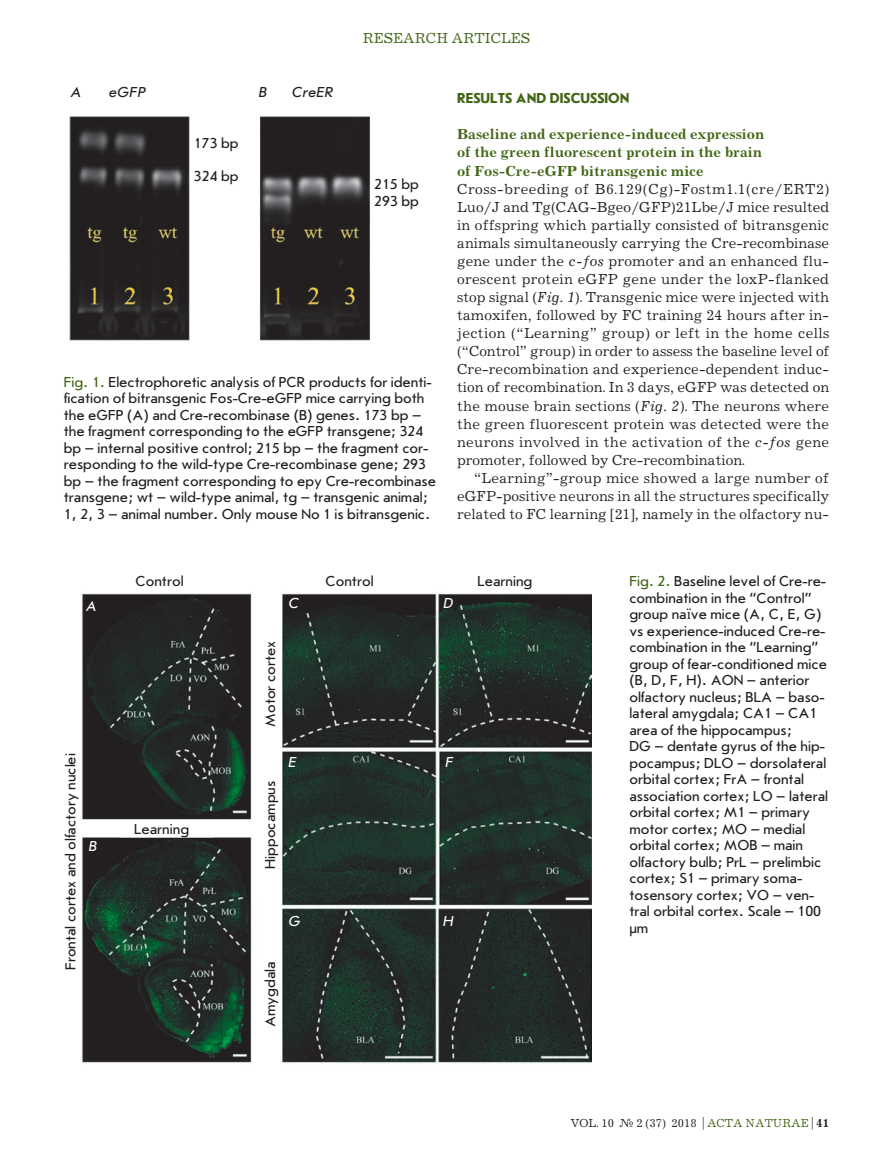
<style>
.page{position:relative;width:893px;height:1170px;background:#fff}
.page>*{position:absolute;margin:0;border:0;box-sizing:border-box;transform-origin:0 0}
.Подпись_Фото{font:15px/16.5px "Journal Sans C";color:#231f20}
.Текст_без_Отступа{font:15px/18px "Journal C";color:#231f20;text-align:justify}
.Текст{font:15px/18px "Journal C";color:#231f20;text-align:justify}
.subhead2{font:700 15px/18px "Journal C";color:#426616}
.subhead1{font:700 15px "Journal Sans C";color:#426616}
.t1{font:15px "Journal C";color:#426616}
.Подпись_Фото-2{font:italic 15px "Journal Sans C";color:#231f20}
.Подпись_Фото-3{font:italic 15px "Journal Sans C";color:#fff}
.t2{font:12px "Journal C";color:#231f20}
.s1{color:#426616}
.s2{font-style:italic}
.s3{font-family:"Newton C Pro"}
.s4{font-weight:700}
</style>
<div class="page">
<img style="left:69px;top:116px;width:301px;height:225px">
<img style="left:81px;top:593px;width:511px;height:471px">
<p class="t1" style="left:363px;top:31px;width:169px">RESEARCH ARTICLES</p>
<p class="Подпись_Фото-2" style="left:71px;top:84px;width:11px">A</p>
<p class="Подпись_Фото-2" style="left:108px;top:84px;width:39px">eGFP</p>
<p class="Подпись_Фото-2" style="left:259px;top:84px;width:10px">B</p>
<p class="Подпись_Фото-2" style="left:292px;top:84px;width:43px">CreER</p>
<p class="Подпись_Фото" style="left:194px;top:135px;width:46px">173 bp</p>
<p class="Подпись_Фото" style="left:194px;top:168px;width:46px">324 bp</p>
<p class="Подпись_Фото" style="left:374px;top:177px;width:46px">215 bp</p>
<p class="Подпись_Фото" style="left:374px;top:193px;width:46px">293 bp</p>
<p class="Подпись_Фото" style="left:64px;top:374px;width:374px"><span class="s1">Fig. 1.</span> Electrophoretic analysis of PCR products for identi&shy;fication of bitransgenic Fos-Cre-eGFP mice carrying both the eGFP (A) and Cre-recombinase (B) genes. 173 bp – the fragment corresponding to the eGFP transgene; 324 bp – internal positive control; 215 bp – the fragment cor&shy;responding to the wild-type Cre-recombinase gene; 293 bp – the fragment corresponding to еру Cre-recombinase transgene; wt – wild-type animal, tg – transgenic animal; 1, 2, 3 – animal number. Only mouse No 1 is bitransgenic.</p>
<p class="subhead1" style="left:457px;top:90px;width:174px">RESULTS AND DISCUSSION</p>
<p class="subhead2" style="left:457px;top:126px;width:309px">Baseline and experience-induced expression of the green fluorescent protein in the brain of Fos-Cre-eGFP bitransgenic mice</p>
<p class="Текст_без_Отступа" style="left:457px;top:180px;width:374px">Cross-breeding of B6.129(Cg)-Fostm1.1(cre/ERT2)<br>Luo/J and Tg(CAG-Bgeo/GFP)21Lbe/J mice resulted in offspring which partially consisted of bitransgenic animals simultaneously carrying the Cre-recombinase gene under the <span class="s2">c-fos</span> promoter and an enhanced flu&shy;orescent protein eGFP gene under the loxP-flanked stop signal (<span class="s2">Fig. 1</span>). Transgenic mice were injected with tamoxifen, followed by FC training 24 hours after in&shy;jection (“Learning” group) or left in the home cells (“Control” group) in order to assess the baseline level of Cre-recombination and experience-dependent induc&shy;tion of recombination. In 3 days, eGFP was detected on the mouse brain sections (<span class="s2">Fig. 2</span>). The neurons where the green fluorescent protein was detected were the neurons involved in the activation of the <span class="s2">c-fos</span> gene promoter, followed by Cre-recombination.</p>
<p class="Текст" style="left:457px;top:469px;width:374px;text-indent:17px">“Learning”-group mice showed a large number of eGFP-positive neurons in all the structures specifically related to FC learning [21], namely in the olfactory nu-</p>
<p class="Подпись_Фото-3" style="left:86px;top:598px;width:11px">А</p>
<p class="Подпись_Фото" style="left:135px;top:573px;width:50px">Control</p>
<p class="Подпись_Фото" style="left:63px;top:969px;width:218px;rotate:-90deg">Frontal cortex and olfactory nuclei</p>
<p class="Подпись_Фото-3" style="left:88px;top:838px;width:10px">B</p>
<p class="Подпись_Фото" style="left:134px;top:821px;width:57px">Learning</p>
<p class="Подпись_Фото" style="left:325px;top:573px;width:50px">Control</p>
<p class="Подпись_Фото" style="left:477px;top:573px;width:57px">Learning</p>
<p class="Подпись_Фото-3" style="left:288px;top:595px;width:12px">C</p>
<p class="Подпись_Фото-3" style="left:443px;top:595px;width:12px">D</p>
<p class="Подпись_Фото" style="left:262px;top:726px;width:87px;rotate:-90deg">Motor cortex</p>
<p class="Подпись_Фото" style="left:262px;top:868px;width:89px;rotate:-90deg">Hippocampus</p>
<p class="Подпись_Фото-3" style="left:288px;top:754px;width:10px">E</p>
<p class="Подпись_Фото-3" style="left:445px;top:754px;width:10px">F</p>
<p class="Подпись_Фото-3" style="left:288px;top:913px;width:14px">G</p>
<p class="Подпись_Фото-3" style="left:443px;top:913px;width:12px">H</p>
<p class="Подпись_Фото" style="left:262px;top:1026px;width:67px;rotate:-90deg">Amygdala</p>
<p class="Подпись_Фото" style="left:629px;top:573px;width:200px"><span class="s1">Fig. 2.</span> Baseline level of Cre-re&shy;combination in the “Control” group na<span class="s3">ï</span>ve mice (A, C, E, G) vs experience-induced Cre-re&shy;combination in the “Learning” group of fear-conditioned mice (B, D, F, H). AON – anterior olfactory nucleus; BLA – baso&shy;lateral amygdala; CA1 – CA1 area of the hippocampus;<br>DG – dentate gyrus of the hip&shy;pocampus; DLO – dorsolateral orbital cortex; FrA – frontal association cortex; LO – lateral orbital cortex; M1 – primary motor cortex; MO – medial orbital cortex; MOB – main olfactory bulb; PrL – prelimbic cortex; S1 – primary soma&shy;tosensory cortex; VO – ven&shy;tral orbital cortex. Scale – 100 µm</p>
<p class="t2" style="left:570px;top:1116px;width:260px">VOL. 10 № 2 (37) 2018 | <span class="s1">ACTA NATURAE</span> | <span class="s4">41</span></p>
</div>
